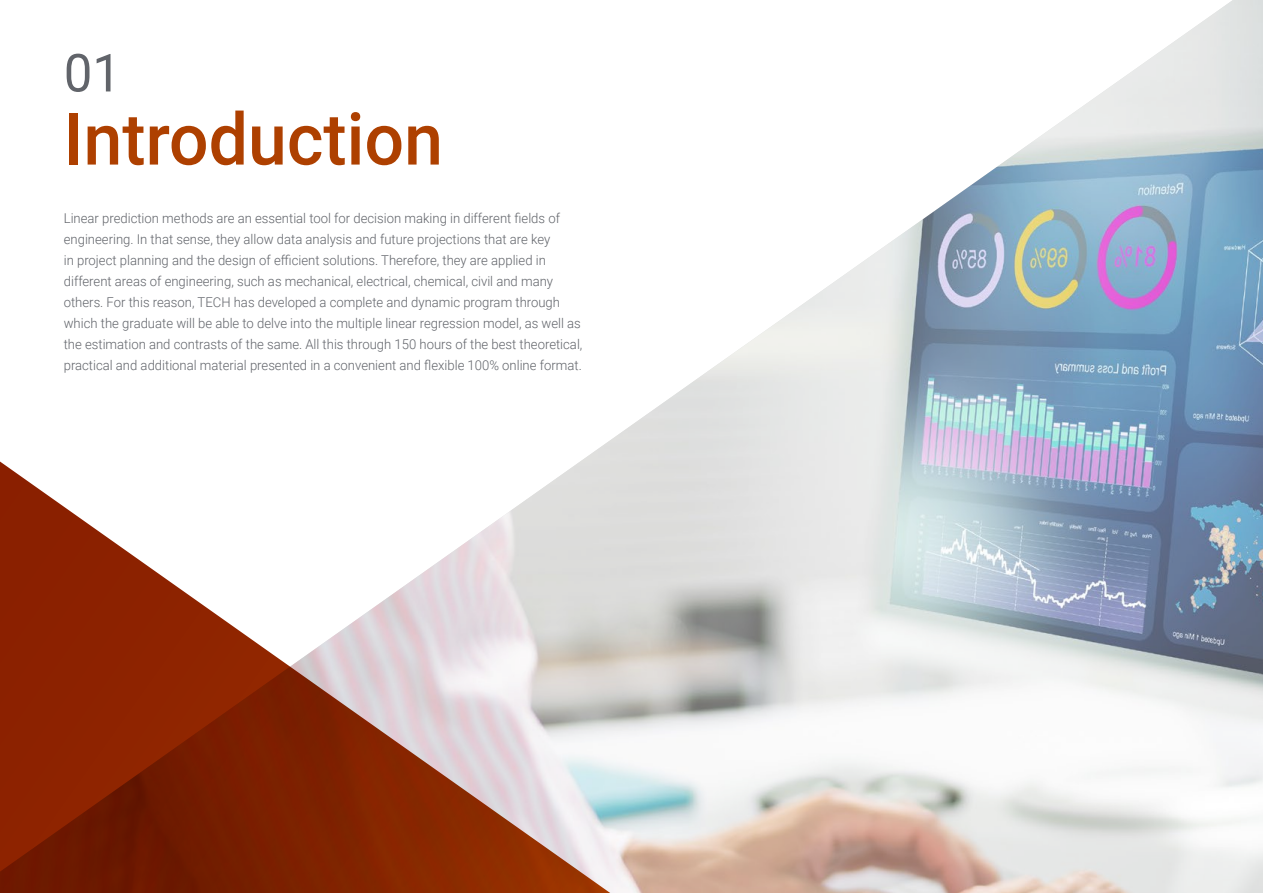
<style>
.page{position:relative;width:1263px;height:893px;background:#fff}
.page>*{position:absolute;margin:0;border:0;box-sizing:border-box;transform-origin:0 0}
.t1{font:500 72px "Roboto";color:#ae4000}
.t2{font:52.5px "Roboto";color:#61646a}
.t3{font:300 13.5px/21px "Roboto";color:#61646a}
</style>
<div class="page">
<img style="left:602px;top:0;width:661px;height:893px">
<svg style="left:0;top:446px;width:640px;height:447px"></svg>
<h2 class="t2" style="left:64px;top:36px;width:59px">01</h2>
<h1 class="t1" style="left:64px;top:89px;width:381px">Introduction</h1>
<p class="t3" style="left:64px;top:207px;width:520px">Linear prediction methods are an essential tool for decision making in different fields of engineering. In that sense, they allow data analysis and future projections that are key<br>in project planning and the design of efficient solutions. Therefore, they are applied in different areas of engineering, such as mechanical, electrical, chemical, civil and many others. For this reason, TECH has developed a complete and dynamic program through which the graduate will be able to delve into the multiple linear regression model, as well as the estimation and contrasts of the same. All this through 150 hours of the best theoretical, practical and additional material presented in a convenient and flexible 100% online format.</p>
</div>
